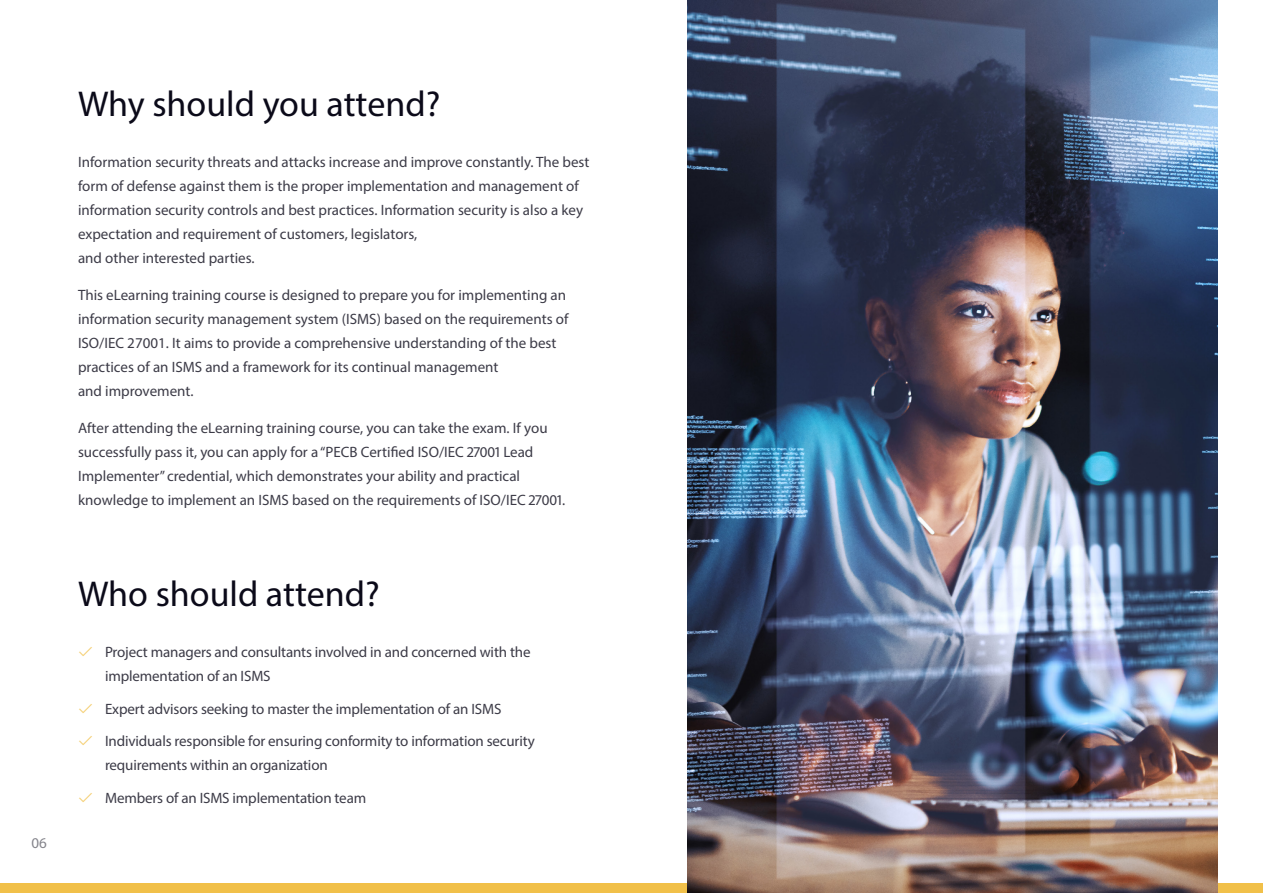
<style>
.page{position:relative;width:1263px;height:893px;background:#fff}
.page>*{position:absolute;margin:0;border:0;box-sizing:border-box;transform-origin:0 0}
.t1{font:36px "Myriad Pro";color:#0b0a19}
.Bullet{font:15px/24px "Myriad Pro";color:#3c3b47}
.t2{font:15px "Myriad Pro";color:#85858c}
.s1{font-family:"la solid 900";color:#f4cd6d}
</style>
<div class="page">
<div style="left:0;top:884px;width:1263px;height:9px;background:#f1c049"></div>
<img style="left:687px;top:0;width:531px;height:893px">
<p class="t2" style="left:31px;top:833px;width:17px">06</p>
<p class="t1" style="left:78px;top:82px;width:364px">Why should you attend?</p>
<p class="Bullet" style="left:78px;top:150px;width:513px">Information security threats and attacks increase and improve constantly. The best form of defense against them is the proper implementation and management of information security controls and best practices. Information security is also a key expectation and requirement of customers, legislators,<br>and other interested parties.</p>
<p class="Bullet" style="left:78px;top:283px;width:492px">This eLearning training course is designed to prepare you for implementing an information security management system (ISMS) based on the requirements of ISO/IEC 27001. It aims to provide a comprehensive understanding of the best practices of an ISMS and a framework for its continual management<br>and improvement.</p>
<p class="Bullet" style="left:78px;top:416px;width:489px">After attending the eLearning training course, you can take the exam. If you successfully pass it, you can apply for a “PECB Certified ISO/IEC 27001 Lead Implementer” credential, which demonstrates your ability and practical knowledge to implement an ISMS based on the requirements of ISO/IEC 27001.</p>
<p class="t1" style="left:78px;top:572px;width:303px">Who should attend?</p>
<p class="Bullet" style="left:105px;top:640px;width:427px;text-indent:-27px"><span class="s1">â</span> Project managers and consultants involved in and concerned with the implementation of an ISMS</p>
<p class="Bullet" style="left:78px;top:697px;width:425px"><span class="s1">â</span> Expert advisors seeking to master the implementation of an ISMS</p>
<p class="Bullet" style="left:105px;top:729px;width:431px;text-indent:-27px"><span class="s1">â</span> Individuals responsible for ensuring conformity to information security requirements within an organization</p>
<p class="Bullet" style="left:78px;top:786px;width:290px"><span class="s1">â</span> Members of an ISMS implementation team</p>
</div>
